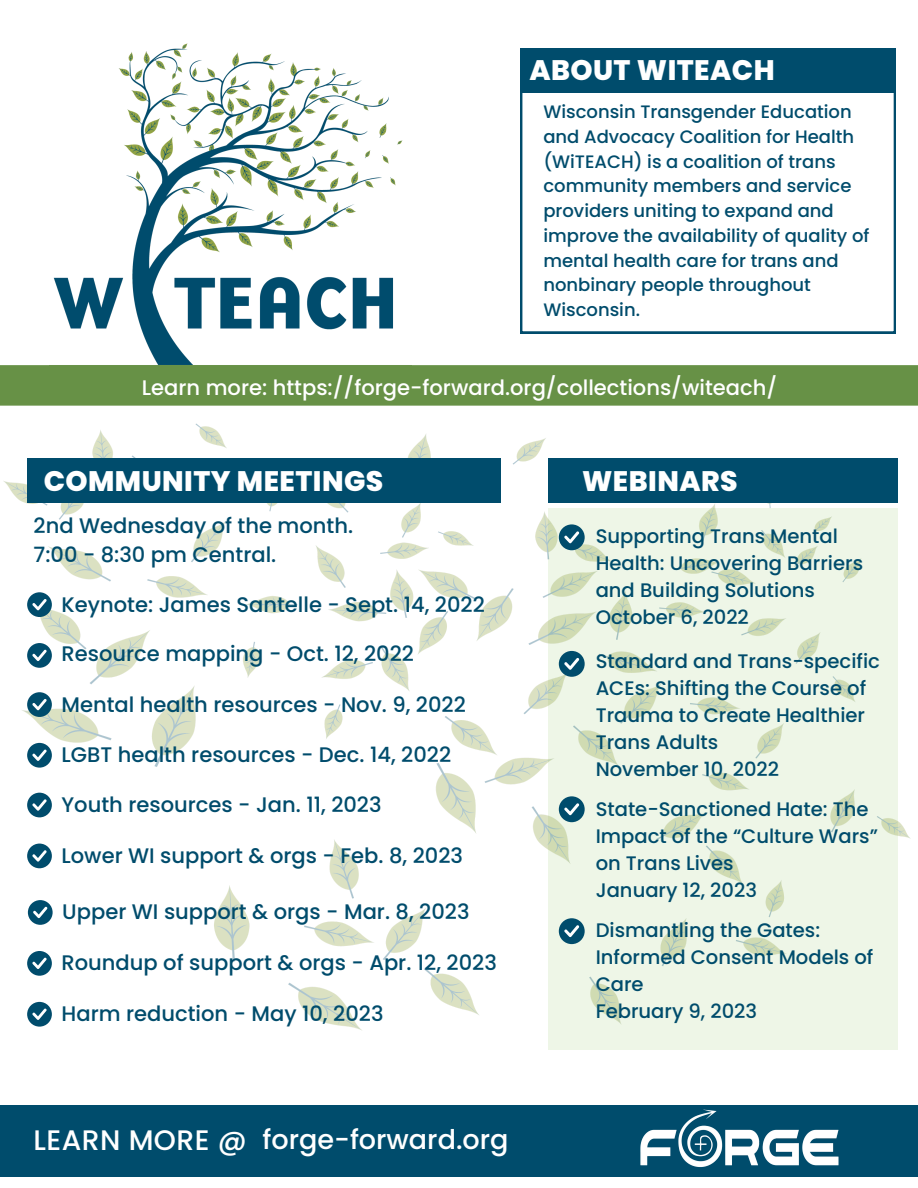
<style>
.page{position:relative;width:918px;height:1188px;background:#fff}
.page>*{position:absolute;margin:0;border:0;box-sizing:border-box;transform-origin:0 0}
.t1{font:800 28.2px "Poppins";letter-spacing:.015em;color:#fff}
.t2{font:500 28.2px "Poppins";letter-spacing:.015em;color:#fff}
.t3{font:500 27px "Poppins";color:#fff}
.t4{font:500 21px/29.2px "Poppins";color:#004c6c}
.t5{font:500 21px "Poppins";color:#fff}
.t6{font:500 19.5px/27px "Poppins";color:#004c6c}
.t7{font:500 18px/24.8px "Poppins";color:#004c6c}
</style>
<div class="page">
<div style="left:520px;top:48px;width:376px;height:45px;background:#004c6c"></div>
<img style="left:3px;top:423px;width:908px;height:627px">
<div style="left:548px;top:458px;width:349px;height:45px;background:#004c6c"></div>
<div style="left:0;top:1105px;width:918px;height:72px;background:#004c6c"></div>
<img style="left:53px;top:43px;width:350px;height:322px">
<div style="left:559px;top:524px;width:26px;height:26px;background:#004c6c;border-radius:50%"></div>
<svg style="left:564px;top:531px;width:15px;height:12px"></svg>
<div style="left:559px;top:651px;width:26px;height:26px;background:#004c6c;border-radius:50%"></div>
<svg style="left:564px;top:658px;width:15px;height:12px"></svg>
<div style="left:559px;top:796px;width:26px;height:26px;background:#004c6c;border-radius:50%"></div>
<svg style="left:564px;top:803px;width:15px;height:12px"></svg>
<div style="left:559px;top:918px;width:26px;height:26px;background:#004c6c;border-radius:50%"></div>
<svg style="left:564px;top:925px;width:15px;height:12px"></svg>
<div style="left:27px;top:458px;width:474px;height:45px;background:#004c6c"></div>
<div style="left:27px;top:592px;width:25px;height:25px;background:#004c6c;border-radius:50%"></div>
<svg style="left:32px;top:599px;width:15px;height:11px"></svg>
<div style="left:27px;top:643px;width:25px;height:25px;background:#004c6c;border-radius:50%"></div>
<svg style="left:32px;top:650px;width:15px;height:11px"></svg>
<div style="left:27px;top:692px;width:25px;height:25px;background:#004c6c;border-radius:50%"></div>
<svg style="left:32px;top:699px;width:15px;height:11px"></svg>
<div style="left:27px;top:743px;width:25px;height:25px;background:#004c6c;border-radius:50%"></div>
<svg style="left:32px;top:750px;width:15px;height:11px"></svg>
<div style="left:27px;top:793px;width:25px;height:24px;background:#004c6c;border-radius:50%"></div>
<svg style="left:32px;top:799px;width:15px;height:12px"></svg>
<div style="left:27px;top:844px;width:25px;height:24px;background:#004c6c;border-radius:50%"></div>
<svg style="left:32px;top:850px;width:15px;height:12px"></svg>
<div style="left:28px;top:900px;width:25px;height:25px;background:#004c6c;border-radius:50%"></div>
<svg style="left:33px;top:907px;width:15px;height:11px"></svg>
<div style="left:27px;top:951px;width:25px;height:25px;background:#004c6c;border-radius:50%"></div>
<svg style="left:32px;top:958px;width:15px;height:11px"></svg>
<div style="left:27px;top:1002px;width:25px;height:25px;background:#004c6c;border-radius:50%"></div>
<svg style="left:32px;top:1009px;width:15px;height:11px"></svg>
<div style="left:0;top:365px;width:918px;height:41px;background:#679146"></div>
<svg style="left:520px;top:93px;width:376px;height:241px"></svg>
<img style="left:640px;top:1109px;width:199px;height:59px">
<h1 class="t1" style="left:529px;top:50px;width:247px">ABOUT WITEACH</h1>
<p class="t7" style="left:543px;top:100px;width:328px">Wisconsin Transgender Education and Advocacy Coalition for Health (WiTEACH) is a coalition of trans community members and service providers uniting to expand and improve the availability of quality of mental health care for trans and nonbinary people throughout<br>Wisconsin.</p>
<p class="t5" style="left:142px;top:373px;width:637px">Learn more: https://forge-forward.org/collections/witeach/</p>
<h1 class="t1" style="left:44px;top:461px;width:341px">COMMUNITY MEETINGS</h1>
<p class="t4" style="left:34px;top:511px;width:321px">2nd Wednesday of the month.<br>7:00 - 8:30 pm Central.</p>
<p class="t4" style="left:62px;top:590px;width:425px">Keynote: James Santelle - Sept. 14, 2022</p>
<p class="t4" style="left:62px;top:639px;width:354px">Resource mapping - Oct. 12, 2022</p>
<p class="t4" style="left:62px;top:690px;width:406px">Mental health resources - Nov. 9, 2022</p>
<p class="t4" style="left:62px;top:740px;width:391px">LGBT health resources - Dec. 14, 2022</p>
<p class="t4" style="left:62px;top:790px;width:322px">Youth resources - Jan. 11, 2023</p>
<p class="t4" style="left:62px;top:841px;width:403px">Lower WI support &amp; orgs - Feb. 8, 2023</p>
<p class="t4" style="left:62px;top:897px;width:409px">Upper WI support &amp; orgs - Mar. 8, 2023</p>
<p class="t4" style="left:62px;top:948px;width:437px">Roundup of support &amp; orgs - Apr. 12, 2023</p>
<p class="t4" style="left:62px;top:999px;width:323px">Harm reduction - May 10, 2023</p>
<h1 class="t2" style="left:34px;top:1121px;width:215px">LEARN MORE @</h1>
<h2 class="t3" style="left:263px;top:1121px;width:248px">forge-forward.org</h2>
<h1 class="t1" style="left:582px;top:461px;width:157px">WEBINARS</h1>
<p class="t6" style="left:596px;top:522px;width:269px">Supporting Trans Mental<br>Health: Uncovering Barriers and Building Solutions<br>October 6, 2022</p>
<p class="t6" style="left:596px;top:648px;width:286px">Standard and Trans-specific<br>ACEs: Shifting the Course of<br>Trauma to Create Healthier<br>Trans Adults<br>November 10, 2022</p>
<p class="t6" style="left:596px;top:795px;width:284px">State-Sanctioned Hate: The<br>Impact of the “Culture Wars” on Trans Lives<br>January 12, 2023</p>
<p class="t6" style="left:596px;top:916px;width:279px">Dismantling the Gates:<br>Informed Consent Models of<br>Care<br>February 9, 2023</p>
</div>
